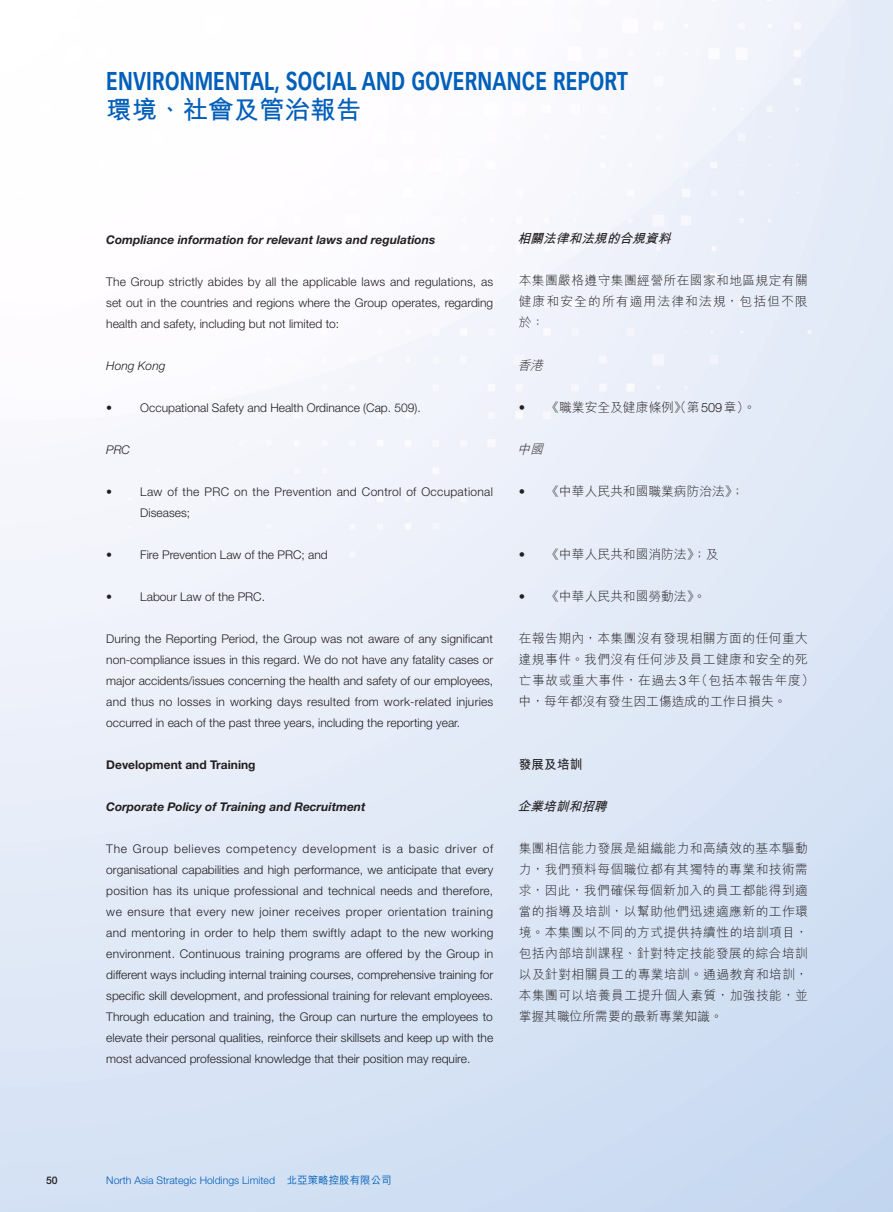
<style>
.page{position:relative;width:893px;height:1212px;background:#fff}
.page>*{position:absolute;margin:0;border:0;box-sizing:border-box;transform-origin:0 0}
.t1{font:700 25.5px "M Hei HK";color:#005fb9}
.t2{font:700 25.35px "Vectora LT Std";letter-spacing:.01em;color:#005fb9;scale:.77 1}
.t3{font:300 12.75px/21px "M Hei HK";letter-spacing:.035em;color:#231f20;text-align:justify}
.t4{font:300 12.75px "M Hei HK";color:#231f20}
.t5{font:italic 700 12.75px "M Hei HK";color:#231f20}
.t6{font:700 12.75px "M Hei HK";color:#231f20}
.t7{font:italic 300 12.75px "M Hei HK";color:#231f20}
.t8{font:300 12px/21px "Helvetica Neue LT Std";color:#231f20;text-align:justify}
.t9{font:italic 700 12px "Helvetica Neue LT Std";color:#231f20}
.t10{font:300 12px/21px "Helvetica Neue LT Std";letter-spacing:.025em;color:#231f20}
.t11{font:700 12px "Helvetica Neue LT Std";color:#231f20}
.t12{font:italic 300 12px "Helvetica Neue LT Std";color:#231f20}
.t13{font:300 10.5px "Helvetica Neue LT Std";color:#005fb9}
.t14{font:500 10.5px "Helvetica Neue LT Std";color:#231f20}
.s1{font-family:"Helvetica Neue LT Std"}
.s2{font-family:"M Hei HK";font-weight:500}
</style>
<div class="page">
<h2 class="t2" style="left:106px;top:66px;width:679px">ENVIRONMENTAL, SOCIAL AND GOVERNANCE REPORT</h2>
<h1 class="t1" style="left:106px;top:91px;width:256px">環境、社會及管治報告</h1>
<p class="t9" style="left:106px;top:232px;width:330px">Compliance information for relevant laws and regulations</p>
<p class="t8" style="left:106px;top:271px;width:388px">The Group strictly abides by all the applicable laws and regulations, as set out in the countries and regions where the Group operates, regarding health and safety, including but not limited to:</p>
<p class="t12" style="left:106px;top:358px;width:61px">Hong Kong</p>
<p class="t8" style="left:106px;top:397px;width:316px">• Occupational Safety and Health Ordinance (Cap. 509).</p>
<p class="t12" style="left:106px;top:442px;width:25px">PRC</p>
<p class="t10" style="left:140px;top:481px;width:354px;text-indent:-34px">• Law of the PRC on the Prevention and Control of Occupational<br>Diseases;</p>
<p class="t8" style="left:106px;top:544px;width:223px">• Fire Prevention Law of the PRC; and</p>
<p class="t8" style="left:106px;top:586px;width:160px">• Labour Law of the PRC.</p>
<p class="t8" style="left:106px;top:628px;width:389px">During the Reporting Period, the Group was not aware of any significant non-compliance issues in this regard. We do not have any fatality cases or major accidents/issues concerning the health and safety of our employees, and thus no losses in working days resulted from work-related injuries occurred in each of the past three years, including the reporting year.</p>
<p class="t11" style="left:106px;top:757px;width:151px">Development and Training</p>
<p class="t9" style="left:106px;top:799px;width:261px">Corporate Policy of Training and Recruitment</p>
<p class="t8" style="left:106px;top:838px;width:389px">The Group believes competency development is a basic driver of organisational capabilities and high performance, we anticipate that every position has its unique professional and technical needs and therefore, we ensure that every new joiner receives proper orientation training and mentoring in order to help them swiftly adapt to the new working environment. Continuous training programs are offered by the Group in different ways including internal training courses, comprehensive training for specific skill development, and professional training for relevant employees.<br>Through education and training, the Group can nurture the employees to elevate their personal qualities, reinforce their skillsets and keep up with the most advanced professional knowledge that their position may require.</p>
<p class="t5" style="left:517px;top:229px;width:159px">相關法律和法規的合規資料</p>
<p class="t3" style="left:519px;top:270px;width:291px">本集團嚴格遵守集團經營所在國家和地區規定有關健康和安全的所有適用法律和法規，包括但不限於：</p>
<p class="t7" style="left:517px;top:356px;width:32px">香港</p>
<p class="t4" style="left:519px;top:398px;width:238px"><span class="s1">•</span> 《職業安全及健康條例》（第<span class="s1">509</span>章）。</p>
<p class="t7" style="left:517px;top:440px;width:32px">中國</p>
<p class="t4" style="left:519px;top:482px;width:227px"><span class="s1">•</span> 《中華人民共和國職業病防治法》；</p>
<p class="t4" style="left:519px;top:545px;width:201px"><span class="s1">•</span> 《中華人民共和國消防法》；及</p>
<p class="t4" style="left:519px;top:587px;width:189px"><span class="s1">•</span> 《中華人民共和國勞動法》。</p>
<p class="t3" style="left:519px;top:627px;width:297px;text-align:left">在報告期內，本集團沒有發現相關方面的任何重大違規事件。我們沒有任何涉及員工健康和安全的死亡事故或重大事件，在過去<span class="s1">3</span>年（包括本報告年度）中，每年都沒有發生因工傷造成的工作日損失。</p>
<p class="t6" style="left:519px;top:754px;width:65px">發展及培訓</p>
<p class="t5" style="left:517px;top:796px;width:95px">企業培訓和招聘</p>
<p class="t3" style="left:519px;top:837px;width:291px">集團相信能力發展是組織能力和高績效的基本驅動力，我們預料每個職位都有其獨特的專業和技術需求，因此，我們確保每個新加入的員工都能得到適當的指導及培訓，以幫助他們迅速適應新的工作環境。本集團以不同的方式提供持續性的培訓項目，包括內部培訓課程、針對特定技能發展的綜合培訓以及針對相關員工的專業培訓。通過教育和培訓，本集團可以培養員工提升個人素質，加強技能，並掌握其職位所需要的最新專業知識。</p>
<p class="t14" style="left:46px;top:1174px;width:13px">50</p>
<p class="t13" style="left:106px;top:1174px;width:287px">North Asia Strategic Holdings Limited <span class="s2">北亞策略控股有限公司</span></p>
</div>
